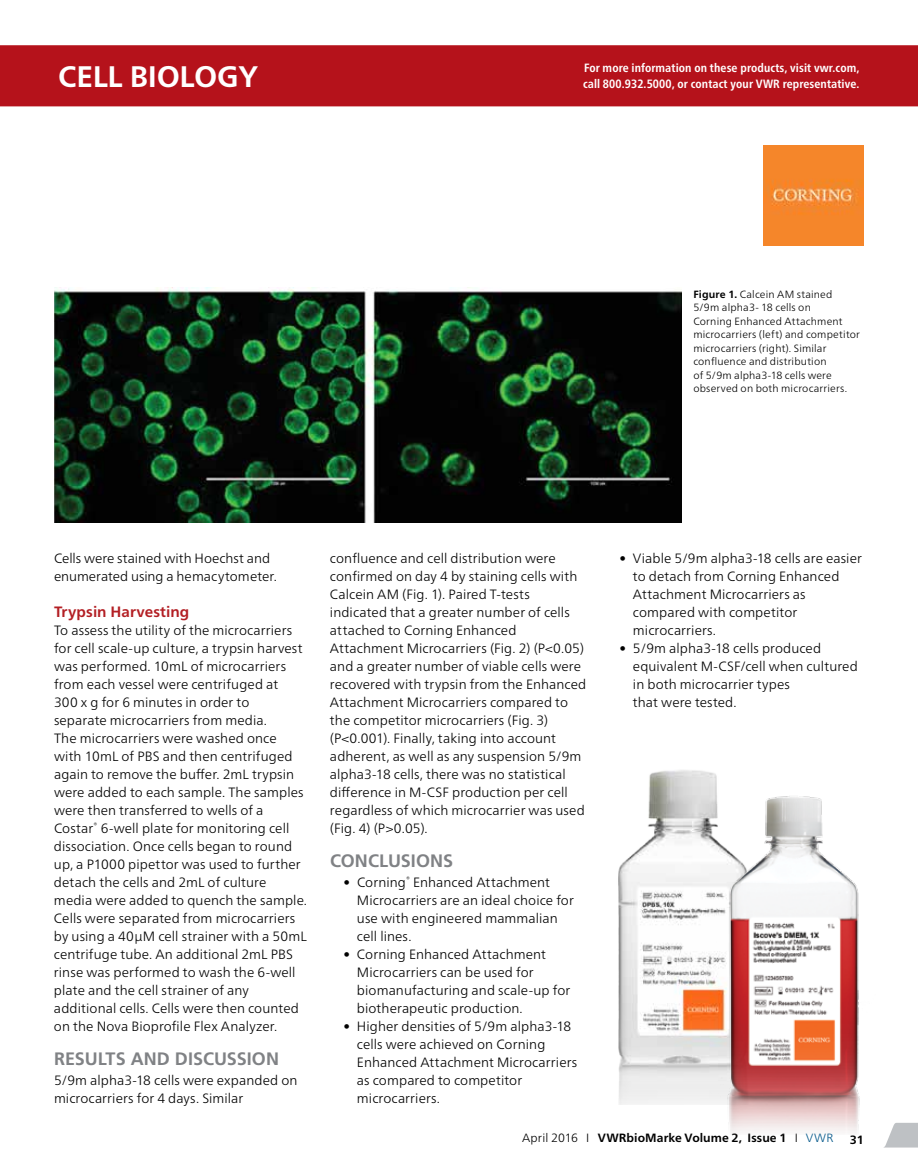
<style>
.page{position:relative;width:918px;height:1175px;background:#fff}
.page>*{position:absolute;margin:0;border:0;box-sizing:border-box;transform-origin:0 0}
.t1{font:700 29.7px "Frutiger Neue LTW1 G";letter-spacing:-.015em;color:#fff}
.t2{font:700 18px "Frutiger LT Com";letter-spacing:.005em;color:#808285}
.t3{font:700 15px "Frutiger Neue LTW1 G";letter-spacing:.01em;color:#b31f24}
.t4{font:300 13.5px/18px "Frutiger Neue LTW1 G";letter-spacing:.005em;color:#000}
.t5{font:700 condensed 12px/16.5px "Frutiger Neue LTW1 G";letter-spacing:.01em;color:#fff}
.t6{font:700 12px "Frutiger Neue LTW1 G";letter-spacing:.005em;color:#000}
.t7{font:300 10.5px/13.5px "Frutiger Neue LTW1 G";letter-spacing:.015em;color:#000}
.s1{font-weight:700}
.s2{font-weight:300}
.s3{font-weight:300;color:#005689}
</style>
<div class="page">
<svg style="left:884px;top:1122px;width:34px;height:25px"></svg>
<div style="left:0;top:45px;width:918px;height:61px;background:#b5121b"></div>
<img style="left:764px;top:146px;width:100px;height:99px">
<img style="left:618px;top:770px;width:99px;height:334px">
<img style="left:707px;top:781px;width:153px;height:352px">
<img style="left:54px;top:287px;width:627px;height:236px">
<h1 class="t1" style="left:58px;top:59px;width:201px">CELL BIOLOGY</h1>
<p class="t5" style="left:583px;top:59px;width:278px">For more information on these products, visit vwr.com, call 800.932.5000, or contact your VWR representative.</p>
<p class="t7" style="left:693px;top:287px;width:168px"><span class="s1">Figure 1.</span> Calcein AM stained<br>5/9m alpha3- 18 cells on<br>Corning Enhanced Attachment microcarriers (left) and competitor microcarriers (right). Similar confluence and distribution<br>of 5/9m alpha3-18 cells were observed on both microcarriers.</p>
<p class="t4" style="left:54px;top:548px;width:223px">Cells were stained with Hoechst and enumerated using a hemacytometer.</p>
<p class="t3" style="left:54px;top:602px;width:137px">Trypsin Harvesting</p>
<p class="t4" style="left:54px;top:620px;width:254px">To assess the utility of the microcarriers for cell scale-up culture, a trypsin harvest was performed. 10mL of microcarriers from each vessel were centrifuged at<br>300 x g for 6 minutes in order to<br>separate microcarriers from media.<br>The microcarriers were washed once with 10mL of PBS and then centrifuged again to remove the buffer. 2mL trypsin were added to each sample. The samples were then transferred to wells of a Costar<sup>®</sup> 6-well plate for monitoring cell dissociation. Once cells began to round up, a P1000 pipettor was used to further detach the cells and 2mL of culture media were added to quench the sample.<br>Cells were separated from microcarriers by using a 40µM cell strainer with a 50mL centrifuge tube. An additional 2mL PBS rinse was performed to wash the 6-well plate and the cell strainer of any additional cells. Cells were then counted on the Nova Bioprofile Flex Analyzer.</p>
<h2 class="t2" style="left:54px;top:1048px;width:227px">RESULTS AND DISCUSSION</h2>
<p class="t4" style="left:54px;top:1070px;width:245px">5/9m alpha3-18 cells were expanded on microcarriers for 4 days. Similar</p>
<p class="t4" style="left:330px;top:548px;width:258px">confluence and cell distribution were confirmed on day 4 by staining cells with Calcein AM (Fig. 1). Paired T-tests indicated that a greater number of cells attached to Corning Enhanced Attachment Microcarriers (Fig. 2) (P&lt;0.05) and a greater number of viable cells were recovered with trypsin from the Enhanced Attachment Microcarriers compared to the competitor microcarriers (Fig. 3) (P&lt;0.001). Finally, taking into account adherent, as well as any suspension 5/9m alpha3-18 cells, there was no statistical difference in M-CSF production per cell regardless of which microcarrier was used (Fig. 4) (P&gt;0.05).</p>
<h2 class="t2" style="left:330px;top:850px;width:125px">CONCLUSIONS</h2>
<p class="t4" style="left:357px;top:872px;width:218px;text-indent:-13px">• Corning<sup>®</sup> Enhanced Attachment<br>Microcarriers are an ideal choice for use with engineered mammalian cell lines.</p>
<p class="t4" style="left:357px;top:944px;width:215px;text-indent:-14px">• Corning Enhanced Attachment<br>Microcarriers can be used for biomanufacturing and scale-up for biotherapeutic production.</p>
<p class="t4" style="left:357px;top:1016px;width:222px;text-indent:-14px">• Higher densities of 5/9m alpha3-18 cells were achieved on Corning<br>Enhanced Attachment Microcarriers as compared to competitor microcarriers.</p>
<p class="t4" style="left:633px;top:548px;width:230px;text-indent:-14px">• Viable 5/9m alpha3-18 cells are easier to detach from Corning Enhanced<br>Attachment Microcarriers as compared with competitor microcarriers.</p>
<p class="t4" style="left:633px;top:638px;width:226px;text-indent:-14px">• 5/9m alpha3-18 cells produced equivalent M-CSF/cell when cultured in both microcarrier types<br>that were tested.</p>
<p class="t6" style="left:522px;top:1131px;width:313px"><span class="s2">April 2016 I</span> VWRbioMarke Volume 2, Issue 1 <span class="s2">I</span> <span class="s3">VWR</span></p>
<p class="t6" style="left:850px;top:1132px;width:16px">31</p>
</div>
